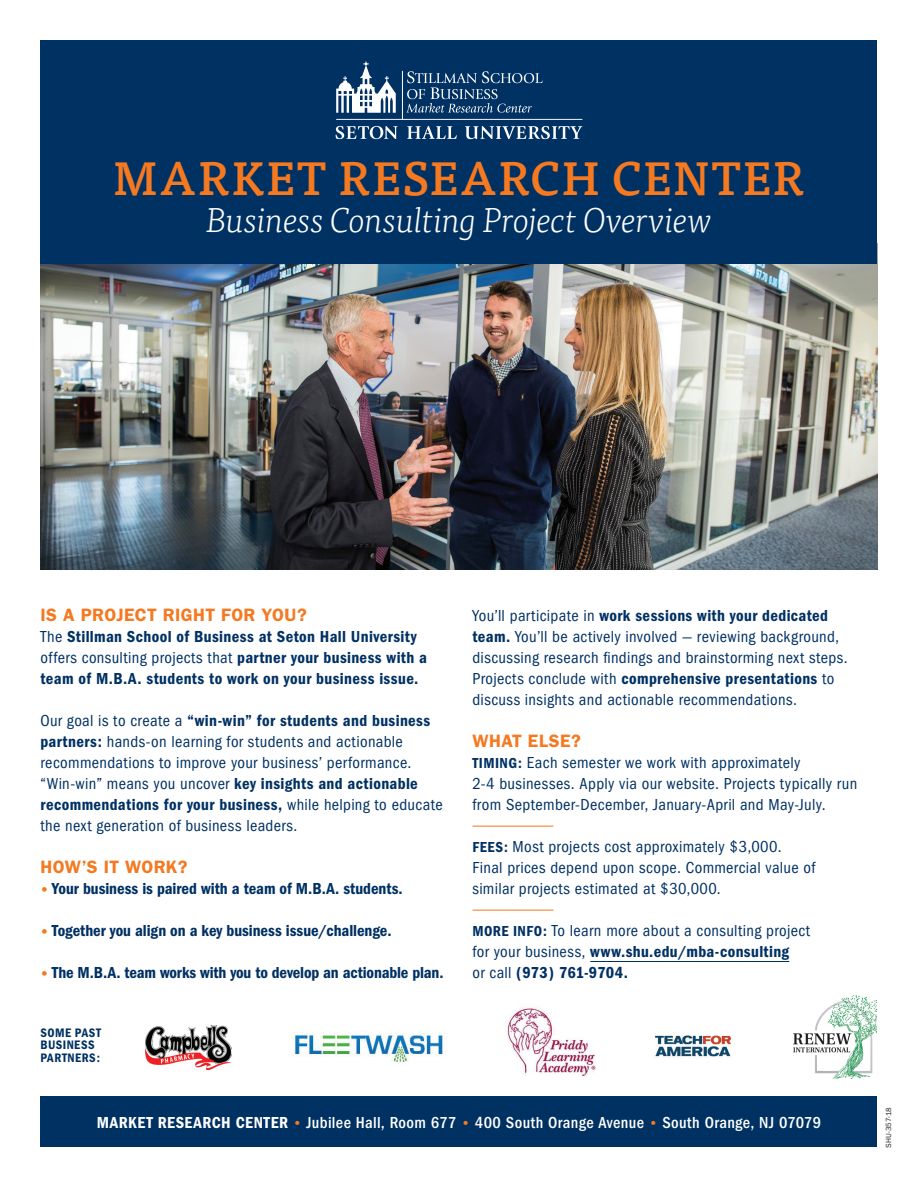
<style>
.page{position:relative;width:918px;height:1188px;background:#fff}
.page>*{position:absolute;margin:0;border:0;box-sizing:border-box;transform-origin:0 0}
.t1{font:500 46.5px "Tisa Pro";letter-spacing:.035em;color:#f47921}
.t2{font:italic 300 34.5px "Tisa Pro";letter-spacing:-.02em;color:#fff}
.t3{font:600 18px "Franklin Gothic";letter-spacing:.02em;color:#f47921}
.t4{font:condensed 16.5px/21px "Franklin Gothic";letter-spacing:.02em;color:#003163}
.t5{font:600 condensed 16.5px/21px "Franklin Gothic";letter-spacing:.02em;color:#003163}
.t6{font:600 condensed 16.5px "Franklin Gothic";color:#003163}
.t7{font:500 condensed 16.5px "Franklin Gothic";letter-spacing:.02em;color:#fff}
.t8{font:600 condensed 12.75px/12.8px "Franklin Gothic";letter-spacing:.035em;color:#003163}
.t9{font:7.5px "Franklin Gothic";color:#231f20}
.s1{font-weight:400}
.s2{font-weight:600}
.s3{font-weight:800;font-stretch:normal;font-size:13.5px;color:#f47921}
.s4{font-weight:600;font-size:15px}
.s5{font-weight:800;font-stretch:normal;font-size:12px;color:#f47921}
</style>
<div class="page">
<img style="left:40px;top:264px;width:838px;height:306px">
<div style="left:40px;top:1096px;width:838px;height:52px;background:#003163"></div>
<div style="left:40px;top:40px;width:838px;height:224px;background:#003163"></div>
<hr style="left:472px;top:826px;width:82px;height:1px;background:#f47921">
<hr style="left:472px;top:910px;width:82px;height:1px;background:#f47921">
<hr style="left:590px;top:961px;width:199px;height:1px;background:#003163">
<img style="left:293px;top:1033px;width:151px;height:29px">
<img style="left:507px;top:1007px;width:89px;height:69px">
<img style="left:793px;top:996px;width:83px;height:83px">
<img style="left:145px;top:1025px;width:87px;height:44px">
<img style="left:654px;top:1035px;width:77px;height:22px">
<svg style="left:336px;top:126px;width:62px;height:13px"></svg>
<svg style="left:407px;top:126px;width:50px;height:13px"></svg>
<svg style="left:465px;top:126px;width:117px;height:13px"></svg>
<svg style="left:336px;top:62px;width:246px;height:58px"></svg>
<h1 class="t1" style="left:113px;top:142px;width:693px">MARKET RESEARCH CENTER</h1>
<h2 class="t2" style="left:206px;top:196px;width:507px">Business Consulting Project Overview</h2>
<p class="t3" style="left:40px;top:604px;width:268px">IS A PROJECT RIGHT FOR YOU?</p>
<p class="t5" style="left:40px;top:626px;width:388px"><span class="s1">The</span> Stillman School of Business at Seton Hall University <span class="s1">offers consulting projects that</span> partner your business with a team of M.B.A. students to work on your business issue.</p>
<p class="t4" style="left:40px;top:710px;width:404px">Our goal is to create a <span class="s2">“win-win” for students and business partners:</span> hands-on learning for students and actionable recommendations to improve your business’ performance. “Win-win” means you uncover <span class="s2">key insights and actionable recommendations for your business,</span> while helping to educate the next generation of business leaders.</p>
<p class="t3" style="left:40px;top:856px;width:149px">HOW’S IT WORK?</p>
<p class="t6" style="left:40px;top:879px;width:364px"><span class="s3">•</span> Your business is paired with a team of M.B.A. students.</p>
<p class="t6" style="left:40px;top:921px;width:353px"><span class="s3">•</span> Together you align on a key business issue/challenge.</p>
<p class="t6" style="left:40px;top:963px;width:405px"><span class="s3">•</span> The M.B.A. team works with you to develop an actionable plan.</p>
<p class="t8" style="left:40px;top:1026px;width:62px">SOME PAST<br>BUSINESS<br>PARTNERS:</p>
<p class="t4" style="left:472px;top:605px;width:377px">You’ll participate in <span class="s2">work sessions with your dedicated team.</span> You’ll be actively involved — reviewing background, discussing research findings and brainstorming next steps.<br>Projects conclude with <span class="s2">comprehensive presentations</span> to discuss insights and actionable recommendations.</p>
<p class="t3" style="left:472px;top:730px;width:110px">WHAT ELSE?</p>
<p class="t4" style="left:472px;top:752px;width:386px"><span class="s4">TIMING:</span> Each semester we work with approximately<br>2-4 businesses. Apply via our website. Projects typically run from September-December, January-April and May-July.</p>
<p class="t4" style="left:472px;top:836px;width:344px"><span class="s4">FEES:</span> Most projects cost approximately $3,000.<br>Final prices depend upon scope. Commercial value of similar projects estimated at $30,000.</p>
<p class="t4" style="left:472px;top:920px;width:339px"><span class="s4">MORE INFO:</span> To learn more about a consulting project for your business, <span class="s2">www.shu.edu/mba-consulting<br></span>or call <span class="s2">(973) 761-9704.</span></p>
<p class="t7" style="left:97px;top:1113px;width:726px"><span class="s2">MARKET RESEARCH CENTER</span> <span class="s5">•</span> Jubilee Hall, Room 677 <span class="s5">•</span> 400 South Orange Avenue <span class="s5">•</span> South Orange, NJ 07079</p>
<p class="t9" style="left:884px;top:1148px;width:42px;rotate:-90deg">SHU-357-18</p>
</div>
